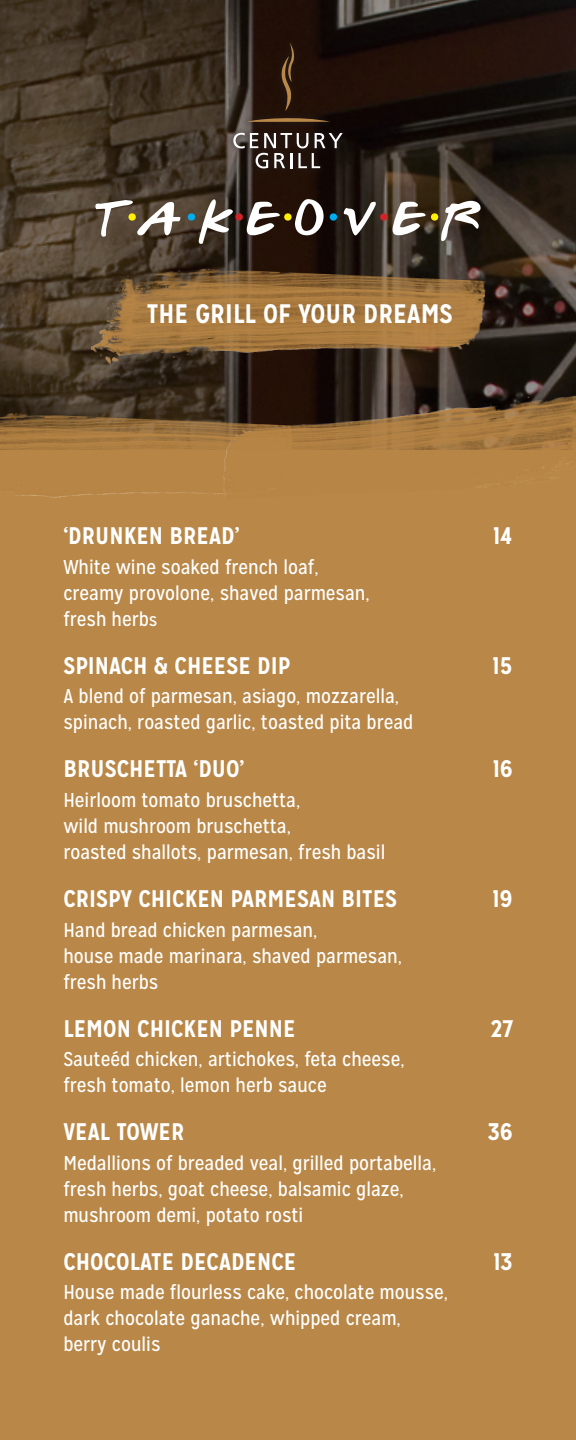
<style>
.page{position:relative;width:576px;height:1440px;background:#b98747}
.page>*{position:absolute;margin:0;border:0;box-sizing:border-box;transform-origin:0 0}
.t1{font:700 26.8px "Mission Gothic";color:#fff}
.t2{font:700 24px "Mission Gothic";color:#fff}
.t3{font:20px/26px "Mission Gothic";color:#fff}
.s1{font-size:18px}
</style>
<div class="page">
<svg style="left:0;top:0;width:576px;height:413px;background:#362a1f"></svg>
<div style="left:226px;top:36px;width:124px;height:140px;background:#231f20;opacity:.75"></div>
<svg style="left:247px;top:43px;width:83px;height:79px;background:#2e1b10"></svg>
<svg style="left:233px;top:133px;width:110px;height:35px;background:#514844"></svg>
<svg style="left:95px;top:199px;width:386px;height:45px;background:#665c52"></svg>
<img style="left:90px;top:264px;width:396px;height:118px">
<img style="left:90px;top:278px;width:395px;height:104px">
<img style="left:0;top:413px;width:219px;height:14px">
<img style="left:0;top:427px;width:219px;height:71px">
<img style="left:219px;top:383px;width:357px;height:102px">
<h1 class="t1" style="left:147px;top:297px;width:308px">THE GRILL OF YOUR DREAMS</h1>
<p class="t2" style="left:63px;top:521px;width:178px">‘DRUNKEN BREAD’</p>
<p class="t2" style="left:494px;top:521px;width:21px">14</p>
<p class="t3" style="left:63px;top:554px;width:308px">White wine soaked french loaf, creamy provolone, shaved parmesan, fresh herb<span class="s1">s</span></p>
<p class="t2" style="left:63px;top:650px;width:229px">SPINACH &amp; CHEESE DIP</p>
<p class="t2" style="left:493px;top:650px;width:21px">15</p>
<p class="t3" style="left:63px;top:684px;width:352px">A blend of parmesan, asiago, mozzarella, spinach, roasted garlic, toasted pita bread</p>
<p class="t2" style="left:63px;top:754px;width:183px">BRUSCHETTA ‘DUO’</p>
<p class="t2" style="left:493px;top:754px;width:21px">16</p>
<p class="t3" style="left:63px;top:787px;width:323px">Heirloom tomato bruschetta,<br>wild mushroom bruschetta,<br>roasted shallots, parmesan, fresh basil</p>
<p class="t2" style="left:63px;top:884px;width:335px">CRISPY CHICKEN PARMESAN BITES</p>
<p class="t2" style="left:493px;top:884px;width:21px">19</p>
<p class="t3" style="left:63px;top:917px;width:340px">Hand bread chicken parmesan,<br>house made marinara, shaved parmesan, fresh herbs</p>
<p class="t2" style="left:63px;top:1013px;width:234px">LEMON CHICKEN PENNE</p>
<p class="t2" style="left:490px;top:1013px;width:24px">27</p>
<p class="t3" style="left:63px;top:1046px;width:343px">Sauteéd chicken, artichokes, feta cheese, fresh tomato, lemon herb sauce</p>
<p class="t2" style="left:63px;top:1117px;width:123px">VEAL TOWER</p>
<p class="t2" style="left:487px;top:1117px;width:27px">36</p>
<p class="t3" style="left:63px;top:1150px;width:375px">Medallions of breaded veal, grilled portabella, fresh herbs, goat cheese, balsamic glaze, mushroom demi, potato rosti</p>
<p class="t2" style="left:63px;top:1246px;width:235px">CHOCOLATE DECADENCE</p>
<p class="t2" style="left:494px;top:1246px;width:20px">13</p>
<p class="t3" style="left:63px;top:1280px;width:386px">House made flourless cake, chocolate mousse, dark chocolate ganache, whipped cream, berry coulis</p>
</div>
